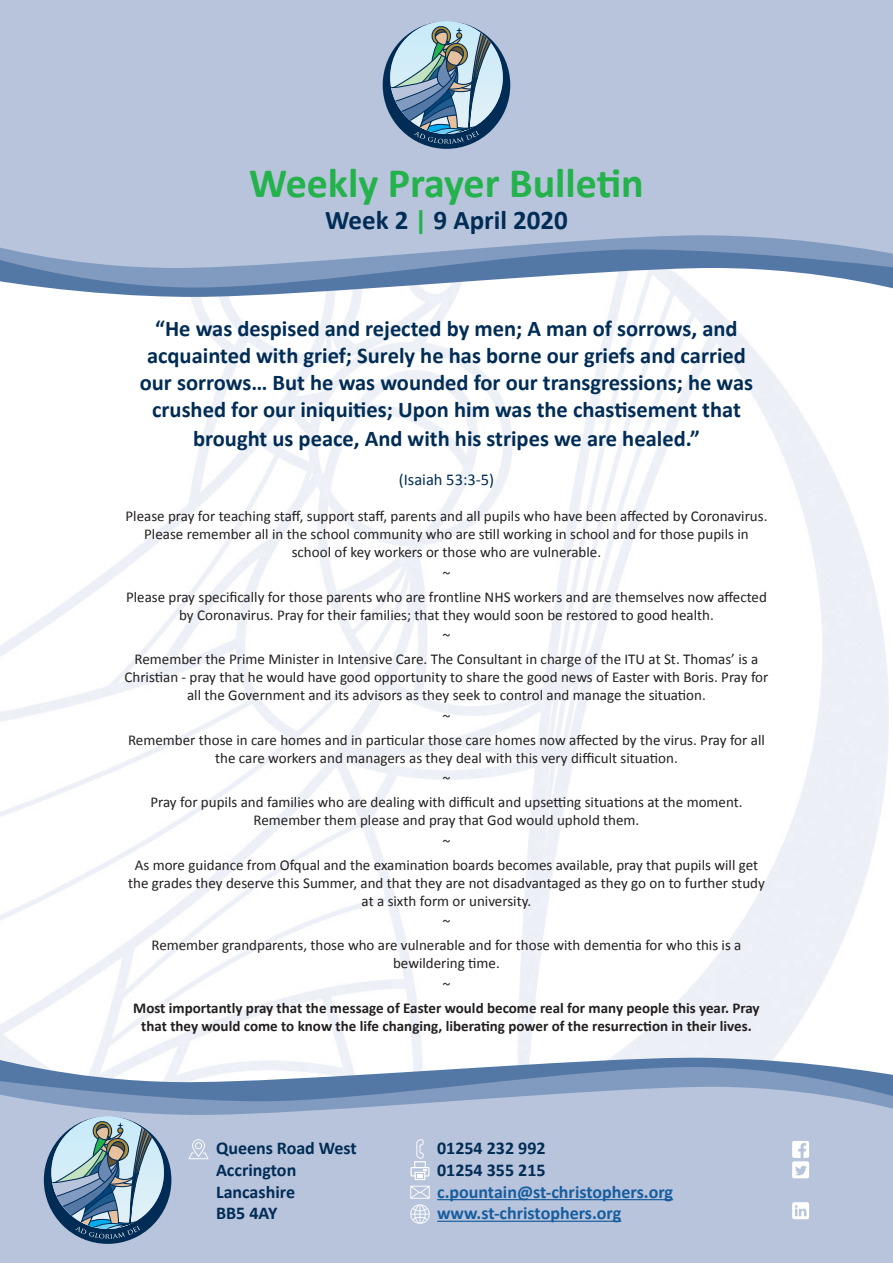
<style>
.page{position:relative;width:893px;height:1263px;background:#fff}
.page>*{position:absolute;margin:0;border:0;box-sizing:border-box;transform-origin:0 0}
.t1{font:700 42px "Calibri";color:#23b24b}
.t2{font:700 27px "Calibri";color:#002c55}
.t3{font:700 22.5px/27.5px "Calibri";color:#002c55;text-align:center}
.t4{font:700 18px "Calibri";color:#002c55}
.t5{font:700 18px "Calibri";color:#175d9e}
.t6{font:16.5px "Calibri";color:#002c55}
.t7{font:15px/18px "Calibri";color:#231f20;text-align:center}
.t8{font:700 15px/18px "Calibri";color:#231f20;text-align:center}
.s1{color:#23b24b}
</style>
<div class="page">
<svg style="left:50px;top:288px;width:843px;height:9px"></svg>
<svg style="left:0;top:268px;width:893px;height:20px"></svg>
<div style="left:0;top:0;width:893px;height:268px;background:#b8c4dc"></div>
<svg style="left:383px;top:21px;width:127px;height:128px;background:#86a0b5"></svg>
<svg style="left:0;top:1054px;width:828px;height:12px"></svg>
<svg style="left:0;top:1066px;width:893px;height:20px"></svg>
<svg style="left:0;top:1086px;width:893px;height:177px;background:#b1bed8"></svg>
<svg style="left:44px;top:1116px;width:127px;height:128px;background:#86a0b5"></svg>
<hr style="left:437px;top:1199px;width:236px;height:1px;background:#175d9e">
<hr style="left:437px;top:1221px;width:184px;height:1px;background:#175d9e">
<svg style="left:410px;top:1186px;width:20px;height:38px"></svg>
<svg style="left:411px;top:1139px;width:18px;height:41px"></svg>
<svg style="left:188px;top:1139px;width:20px;height:20px"></svg>
<svg style="left:792px;top:1141px;width:17px;height:37px"></svg>
<svg style="left:792px;top:1202px;width:17px;height:17px"></svg>
<p class="t1" style="left:249px;top:153px;width:396px">Weekly Prayer Bulletin</p>
<p class="t2" style="left:325px;top:201px;width:244px">Week 2 <span class="s1">|</span> 9 April 2020</p>
<p class="t3" style="left:140px;top:314px;width:615px">“He was despised and rejected by men; A man of sorrows, and acquainted with grief; Surely he has borne our griefs and carried our sorrows… But he was wounded for our transgressions; he was crushed for our iniquities; Upon him was the chastisement that brought us peace, And with his stripes we are healed.”</p>
<p class="t6" style="left:399px;top:468px;width:97px">(Isaiah 53:3-5)</p>
<p class="t7" style="left:125px;top:507px;width:643px">Please pray for teaching staff, support staff, parents and all pupils who have been affected by Coronavirus.<br>Please remember all in the school community who are still working in school and for those pupils in school of key workers or those who are vulnerable.</p>
<p class="t7" style="left:443px;top:565px;width:9px">~</p>
<p class="t7" style="left:126px;top:587px;width:642px">Please pray specifically for those parents who are frontline NHS workers and are themselves now affected by Coronavirus. Pray for their families; that they would soon be restored to good health.</p>
<p class="t7" style="left:443px;top:628px;width:9px">~</p>
<p class="t7" style="left:125px;top:650px;width:645px">Remember the Prime Minister in Intensive Care. The Consultant in charge of the ITU at St. Thomas’ is a<br>Christian - pray that he would have good opportunity to share the good news of Easter with Boris. Pray for all the Government and its advisors as they seek to control and manage the situation.</p>
<p class="t7" style="left:443px;top:708px;width:9px">~</p>
<p class="t7" style="left:128px;top:730px;width:638px">Remember those in care homes and in particular those care homes now affected by the virus. Pray for all the care workers and managers as they deal with this very difficult situation.</p>
<p class="t7" style="left:443px;top:771px;width:9px">~</p>
<p class="t7" style="left:150px;top:793px;width:594px">Pray for pupils and families who are dealing with difficult and upsetting situations at the moment.<br>Remember them please and pray that God would uphold them.</p>
<p class="t7" style="left:443px;top:833px;width:9px">~</p>
<p class="t7" style="left:128px;top:855px;width:638px">As more guidance from Ofqual and the examination boards becomes available, pray that pupils will get the grades they deserve this Summer, and that they are not disadvantaged as they go on to further study at a sixth form or university.</p>
<p class="t7" style="left:443px;top:914px;width:9px">~</p>
<p class="t7" style="left:151px;top:936px;width:591px">Remember grandparents, those who are vulnerable and for those with dementia for who this is a bewildering time.</p>
<p class="t7" style="left:443px;top:976px;width:9px">~</p>
<p class="t8" style="left:133px;top:998px;width:628px">Most importantly pray that the message of Easter would become real for many people this year. Pray that they would come to know the life changing, liberating power of the resurrection in their lives.</p>
<p class="t4" style="left:216px;top:1136px;width:142px">Queens Road West</p>
<p class="t4" style="left:216px;top:1157px;width:82px">Accrington</p>
<p class="t4" style="left:216px;top:1179px;width:80px">Lancashire</p>
<p class="t4" style="left:216px;top:1200px;width:63px">BB5 4AY</p>
<p class="t4" style="left:437px;top:1136px;width:110px">01254 232 992</p>
<p class="t4" style="left:437px;top:1157px;width:110px">01254 355 215</p>
<p class="t5" style="left:437px;top:1179px;width:237px">c.pountain@st-christophers.org</p>
<p class="t5" style="left:437px;top:1200px;width:186px">www.st-christophers.org</p>
</div>
